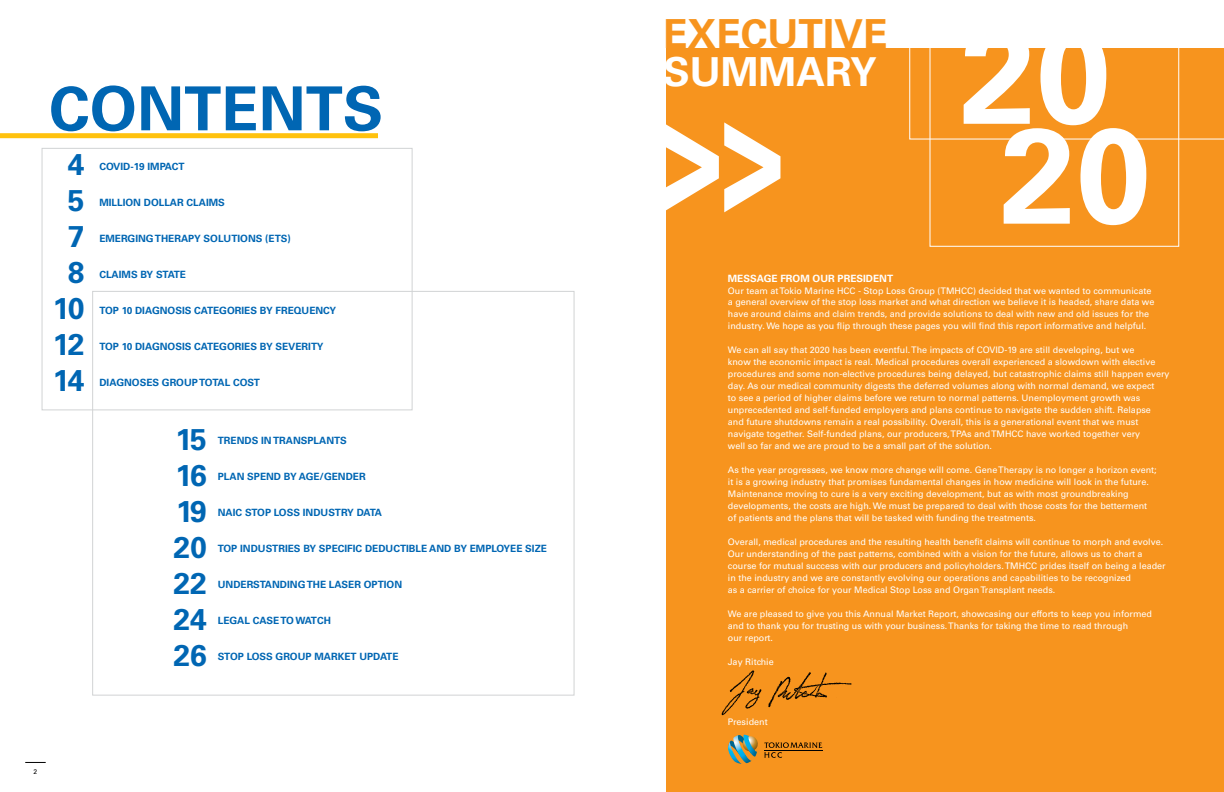
<style>
.page{position:relative;width:1224px;height:792px;background:#fff}
.page>*{position:absolute;margin:0;border:0;box-sizing:border-box;transform-origin:0 0}
.t1{font:700 135px/99.9px "Univers";color:#fff}
.t2{font:700 60.8px "Univers";color:#0066b3}
.t3{font:700 40px "Univers";color:#f7941e}
.t4{font:700 40px "Univers";color:#fff}
.t5{font:700 30px/36px "Univers";letter-spacing:-.06em;color:#0066b3;text-align:center}
.t6{font:700 10px "Univers";color:#0066b3}
.t7{font:700 10px "Univers";color:#fff}
.t8{font:9px/12px "Univers";color:#fff}
.t9{font:6.8px "Univers";color:#000}
</style>
<div class="page">
<svg style="left:25px;top:762px;width:21px;height:1px"></svg>
<div style="left:42px;top:148px;width:371px;height:262px;border:1px solid #d1d3d4"></div>
<div style="left:666px;top:48px;width:558px;height:744px;background:#f7941e"></div>
<svg style="left:728px;top:734px;width:94px;height:30px"></svg>
<svg style="left:910px;top:48px;width:314px;height:91px"></svg>
<div style="left:930px;top:14px;width:249px;height:233px;border:1px solid #fff"></div>
<svg style="left:666px;top:122px;width:114px;height:90px"></svg>
<div style="left:0;top:133px;width:378px;height:5px;background:#ffc20e"></div>
<img style="left:721px;top:670px;width:131px;height:46px">
<h2 class="t2" style="left:49px;top:73px;width:336px">CONTENTS</h2>
<p class="t6" style="left:99px;top:161px;width:87px">COVID-19 IMPACT</p>
<p class="t6" style="left:99px;top:197px;width:127px">MILLION DOLLAR CLAIMS</p>
<p class="t6" style="left:99px;top:233px;width:193px">EMERGING THERAPY SOLUTIONS (ETS)</p>
<p class="t6" style="left:99px;top:269px;width:88px">CLAIMS BY STATE</p>
<p class="t6" style="left:99px;top:305px;width:238px">TOP 10 DIAGNOSIS CATEGORIES BY FREQUENCY</p>
<p class="t6" style="left:99px;top:341px;width:226px">TOP 10 DIAGNOSIS CATEGORIES BY SEVERITY</p>
<p class="t6" style="left:99px;top:377px;width:162px">DIAGNOSES GROUP TOTAL COST</p>
<h3 class="t5" style="left:53px;top:146px;width:33px">4<br>5<br>7<br>8<br>10<br>12<br>14</h3>
<h3 class="t5" style="left:174px;top:422px;width:35px;text-align:justify">15<br>16<br>19<br>20<br>22<br>24<br>26</h3>
<p class="t6" style="left:218px;top:435px;width:131px">TRENDS IN TRANSPLANTS</p>
<p class="t6" style="left:218px;top:471px;width:149px">PLAN SPEND BY AGE/GENDER</p>
<p class="t6" style="left:218px;top:507px;width:166px">NAIC STOP LOSS INDUSTRY DATA</p>
<p class="t6" style="left:218px;top:543px;width:331px">TOP INDUSTRIES BY SPECIFIC DEDUCTIBLE AND BY EMPLOYEE SIZE</p>
<p class="t6" style="left:218px;top:579px;width:186px">UNDERSTANDING THE LASER OPTION</p>
<p class="t6" style="left:218px;top:615px;width:115px">LEGAL CASE TO WATCH</p>
<p class="t6" style="left:218px;top:651px;width:182px">STOP LOSS GROUP MARKET UPDATE</p>
<p class="t9" style="left:34px;top:768px;width:5px">2</p>
<h3 class="t3" style="left:663px;top:11px;width:226px">EXECUTIVE</h3>
<h3 class="t4" style="left:663px;top:49px;width:215px">SUMMARY</h3>
<h1 class="t1" style="left:960px;top:27px;width:192px">20<br>20</h1>
<p class="t7" style="left:728px;top:272px;width:167px">MESSAGE FROM OUR PRESIDENT</p>
<p class="t8" style="left:728px;top:284px;width:428px">Our team at Tokio Marine HCC - Stop Loss Group (TMHCC) decided that we wanted to communicate a general overview of the stop loss market and what direction we believe it is headed, share data we have around claims and claim trends, and provide solutions to deal with new and old issues for the industry. We hope as you flip through these pages you will find this report informative and helpful.</p>
<p class="t8" style="left:728px;top:344px;width:443px">We can all say that 2020 has been eventful. The impacts of COVID-19 are still developing, but we<br>know the economic impact is real. Medical procedures overall experienced a slowdown with elective procedures and some non-elective procedures being delayed, but catastrophic claims still happen every day. As our medical community digests the deferred volumes along with normal demand, we expect<br>to see a period of higher claims before we return to normal patterns. Unemployment growth was unprecedented and self-funded employers and plans continue to navigate the sudden shift. Relapse<br>and future shutdowns remain a real possibility. Overall, this is a generational event that we must navigate together. Self-funded plans, our producers, TPAs and TMHCC have worked together very<br>well so far and we are proud to be a small part of the solution.</p>
<p class="t8" style="left:728px;top:464px;width:430px">As the year progresses, we know more change will come. Gene Therapy is no longer a horizon event; it is a growing industry that promises fundamental changes in how medicine will look in the future.<br>Maintenance moving to cure is a very exciting development, but as with most groundbreaking developments, the costs are high. We must be prepared to deal with those costs for the betterment of patients and the plans that will be tasked with funding the treatments.</p>
<p class="t8" style="left:728px;top:536px;width:439px">Overall, medical procedures and the resulting health benefit claims will continue to morph and evolve.<br>Our understanding of the past patterns, combined with a vision for the future, allows us to chart a course for mutual success with our producers and policyholders. TMHCC prides itself on being a leader in the industry and we are constantly evolving our operations and capabilities to be recognized<br>as a carrier of choice for your Medical Stop Loss and Organ Transplant needs.</p>
<p class="t8" style="left:728px;top:608px;width:426px">We are pleased to give you this Annual Market Report, showcasing our efforts to keep you informed and to thank you for trusting us with your business. Thanks for taking the time to read through<br>our report.</p>
<p class="t8" style="left:728px;top:656px;width:47px">Jay Ritchie</p>
<p class="t8" style="left:728px;top:716px;width:41px">President</p>
</div>
